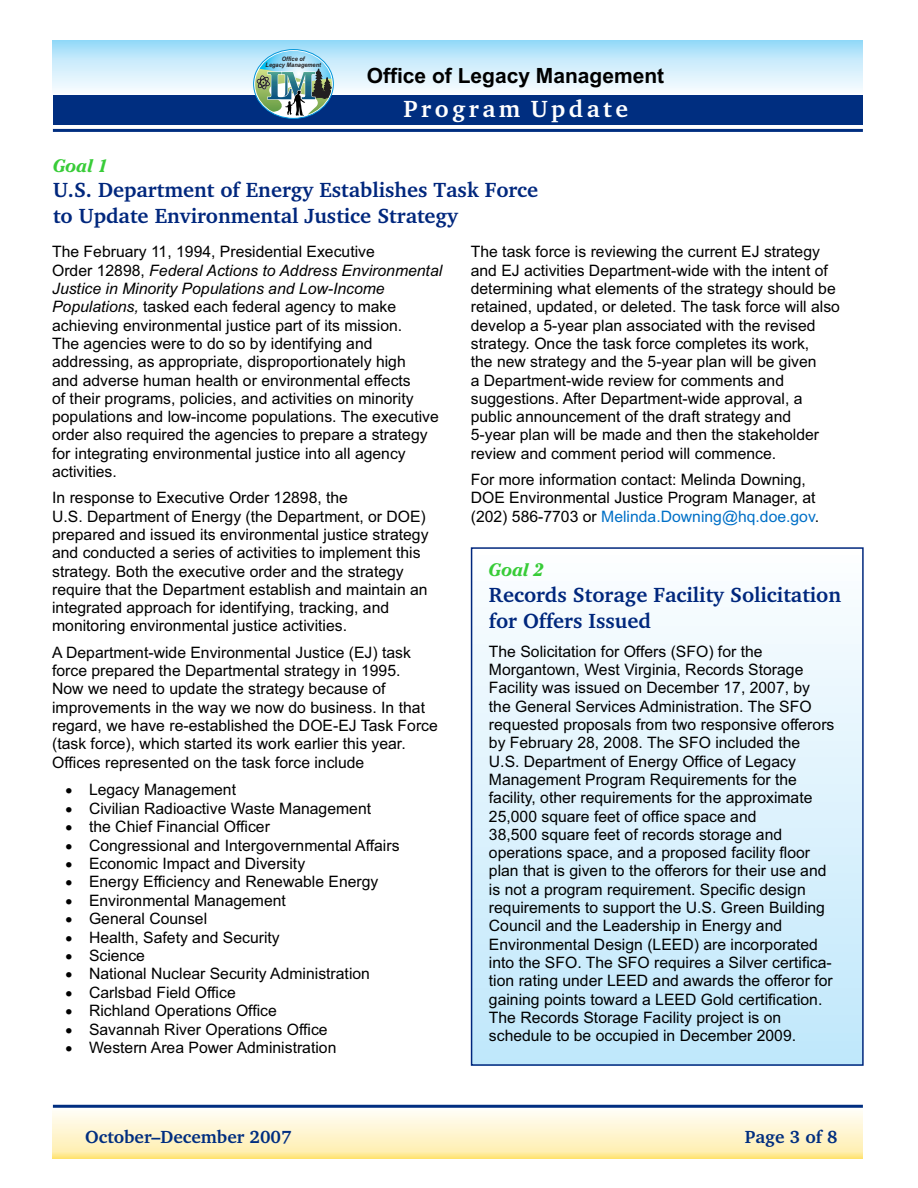
<style>
.page{position:relative;width:918px;height:1188px;background:#fff}
.page>*{position:absolute;margin:0;border:0;box-sizing:border-box;transform-origin:0 0}
.t1{font:700 24px "Charter BT";letter-spacing:.145em;color:#fff}
.t2{font:700 21px/26.2px "Charter BT";color:#00277d}
.t3{font:700 21px "Arial";color:#000}
.t4{font:700 18px "Charter BT";color:#002e80}
.t5{font:italic 700 18px "Cheltenham IT Cby BT";color:#38cc38}
.t6{font:15.75px/18.3px "Arial";color:#000}
.t7{font:italic 700 6.15px/5.8px "Arial";color:#231f20;text-align:center;scale:.92 1}
.s1{font-style:italic}
.s2{color:#0070c7}
</style>
<div class="page">
<svg style="left:53px;top:1111px;width:810px;height:47px;background:#fff4ca"></svg>
<hr style="left:53px;top:1105px;width:810px;height:3px;background:#002e80">
<div style="left:53px;top:40px;width:810px;height:55px;background:linear-gradient(to bottom,#9ddcf9,#fff)"></div>
<div style="left:53px;top:95px;width:810px;height:30px;background:#002e80"></div>
<hr style="left:53px;top:129px;width:810px;height:3px;background:#002e80">
<svg style="left:253px;top:49px;width:81px;height:70px"></svg>
<img style="left:255px;top:51px;width:77px;height:66px">
<div style="left:472px;top:548px;width:391px;height:517px;background:linear-gradient(to bottom,#fdfeff,#bfe7fb)"></div>
<div style="left:471px;top:547px;width:393px;height:519px;border:2px solid #00277d"></div>
<p class="t7" style="left:266px;top:57px;width:62px">Office of<br>Legacy Management</p>
<h2 class="t3" style="left:367px;top:67px;width:299px">Office of Legacy Management</h2>
<h1 class="t1" style="left:404px;top:98px;width:226px">Program Update</h1>
<p class="t5" style="left:53px;top:158px;width:57px">Goal 1</p>
<h2 class="t2" style="left:53px;top:178px;width:487px">U.S. Department of Energy Establishes Task Force to Update Environmental Justice Strategy</h2>
<p class="t6" style="left:52px;top:244px;width:392px">The February 11, 1994, Presidential Executive<br>Order 12898, <span class="s1">Federal Actions to Address Environmental Justice in Minority Populations and Low-Income Populations,</span> tasked each federal agency to make achieving environmental justice part of its mission.<br>The agencies were to do so by identifying and addressing, as appropriate, disproportionately high<br>and adverse human health or environmental effects<br>of their programs, policies, and activities on minority populations and low-income populations. The executive order also required the agencies to prepare a strategy for integrating environmental justice into all agency activities.</p>
<p class="t6" style="left:52px;top:490px;width:378px">In response to Executive Order 12898, the<br>U.S. Department of Energy (the Department, or DOE) prepared and issued its environmental justice strategy and conducted a series of activities to implement this strategy. Both the executive order and the strategy require that the Department establish and maintain an integrated approach for identifying, tracking, and monitoring environmental justice activities.</p>
<p class="t6" style="left:52px;top:645px;width:387px">A Department-wide Environmental Justice (EJ) task force prepared the Departmental strategy in 1995.<br>Now we need to update the strategy because of improvements in the way we now do business. In that regard, we have re-established the DOE-EJ Task Force (task force), which started its work earlier this year.<br>Offices represented on the task force include</p>
<p class="t6" style="left:65px;top:782px;width:172px">• Legacy Management</p>
<p class="t6" style="left:65px;top:800px;width:307px">• Civilian Radioactive Waste Management</p>
<p class="t6" style="left:65px;top:819px;width:206px">• the Chief Financial Officer</p>
<p class="t6" style="left:65px;top:837px;width:336px">• Congressional and Intergovernmental Affairs</p>
<p class="t6" style="left:65px;top:856px;width:241px">• Economic Impact and Diversity</p>
<p class="t6" style="left:65px;top:874px;width:315px">• Energy Efficiency and Renewable Energy</p>
<p class="t6" style="left:65px;top:893px;width:222px">• Environmental Management</p>
<p class="t6" style="left:65px;top:911px;width:143px">• General Counsel</p>
<p class="t6" style="left:65px;top:929px;width:216px">• Health, Safety and Security</p>
<p class="t6" style="left:65px;top:948px;width:81px">• Science</p>
<p class="t6" style="left:65px;top:966px;width:306px">• National Nuclear Security Administration</p>
<p class="t6" style="left:65px;top:985px;width:172px">• Carlsbad Field Office</p>
<p class="t6" style="left:65px;top:1003px;width:213px">• Richland Operations Office</p>
<p class="t6" style="left:65px;top:1021px;width:264px">• Savannah River Operations Office</p>
<p class="t6" style="left:65px;top:1040px;width:273px">• Western Area Power Administration</p>
<p class="t6" style="left:471px;top:244px;width:371px">The task force is reviewing the current EJ strategy and EJ activities Department-wide with the intent of determining what elements of the strategy should be retained, updated, or deleted. The task force will also develop a 5-year plan associated with the revised strategy. Once the task force completes its work,<br>the new strategy and the 5-year plan will be given<br>a Department-wide review for comments and suggestions. After Department-wide approval, a public announcement of the draft strategy and<br>5-year plan will be made and then the stakeholder review and comment period will commence.</p>
<p class="t6" style="left:471px;top:472px;width:350px">For more information contact: Melinda Downing,<br>DOE Environmental Justice Program Manager, at (202) 586-7703 or <span class="s2">Melinda.Downing@hq.doe.gov</span>.</p>
<p class="t5" style="left:489px;top:563px;width:57px">Goal 2</p>
<h2 class="t2" style="left:489px;top:582px;width:354px">Records Storage Facility Solicitation for Offers Issued</h2>
<p class="t6" style="left:489px;top:644px;width:347px">The Solicitation for Offers (SFO) for the Morgantown, West Virginia, Records Storage Facility was issued on December 17, 2007, by the General Services Administration. The SFO requested proposals from two responsive offerors by February 28, 2008. The SFO included the U.S. Department of Energy Office of Legacy Management Program Requirements for the facility, other requirements for the approximate 25,000 square feet of office space and<br>38,500 square feet of records storage and operations space, and a proposed facility floor plan that is given to the offerors for their use and is not a program requirement. Specific design requirements to support the U.S. Green Building Council and the Leadership in Energy and Environmental Design (LEED) are incorporated into the SFO. The SFO requires a Silver certifica&shy;tion rating under LEED and awards the offeror for gaining points toward a LEED Gold certification.<br>The Records Storage Facility project is on schedule to be occupied in December 2009.</p>
<p class="t4" style="left:85px;top:1129px;width:208px">October–December 2007</p>
<p class="t4" style="left:745px;top:1129px;width:94px">Page 3 of 8</p>
</div>
